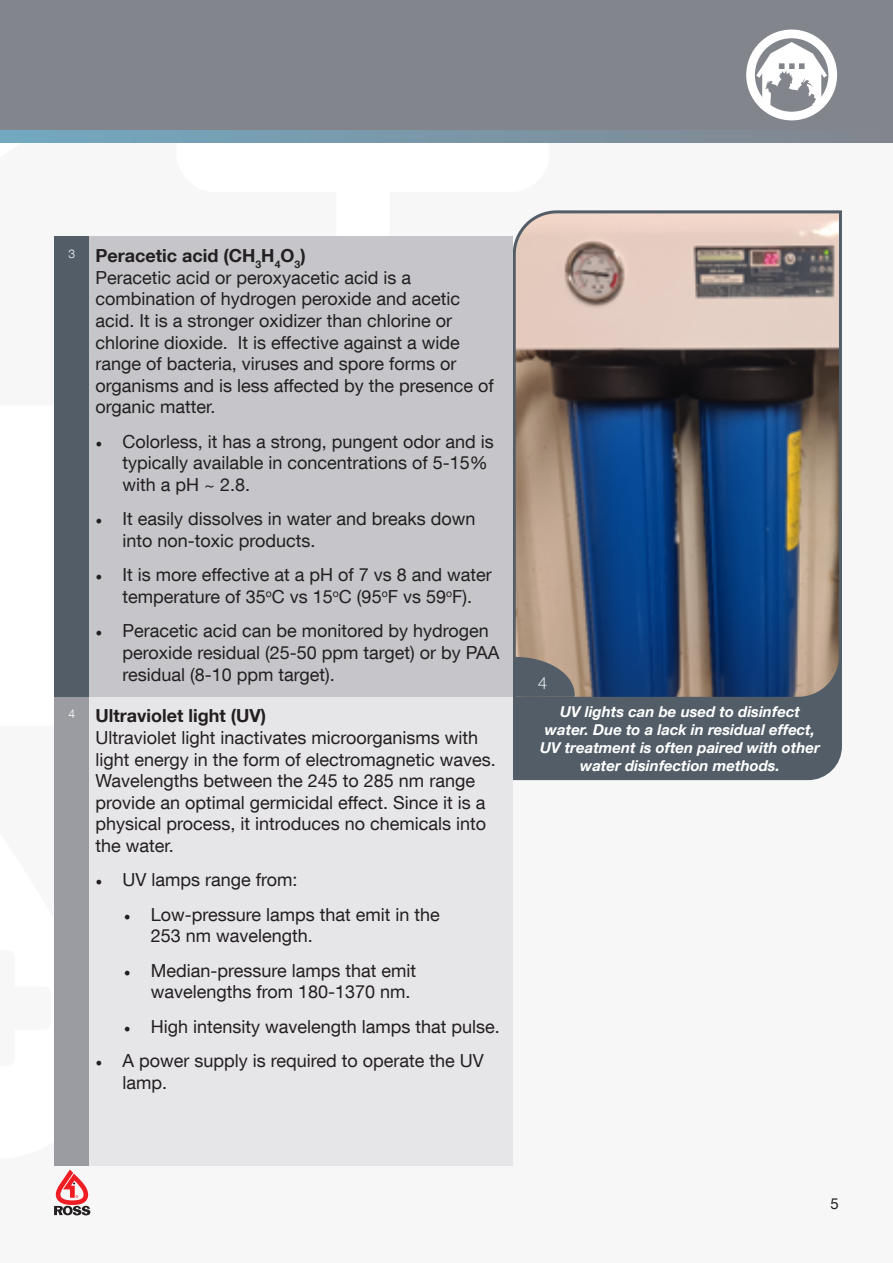
<style>
.page{position:relative;width:893px;height:1263px;background:#fff}
.page>*{position:absolute;margin:0;border:0;box-sizing:border-box;transform-origin:0 0}
.t1{font:18px/21.6px "Helvetica Neue LT Com";color:#231f20}
.t2{font:300 18px "Myriad Pro";color:#fff}
.t3{font:italic 700 15px/18px "Helvetica Neue LT Com";color:#fff;text-align:center}
.t4{font:15px "Helvetica Neue LT Com";color:#231f20}
.s1{font-weight:700}
.s2{font-family:"Minion Pro"}
</style>
<div class="page">
<svg style="left:54px;top:1169px;width:36px;height:46px"></svg>
<div style="left:0;top:0;width:893px;height:143px;background:#83858d"></div>
<svg style="left:0;top:131px;width:717px;height:12px"></svg>
<div style="left:746px;top:30px;width:91px;height:90px;border:9px solid #fff;border-radius:50%"></div>
<svg style="left:756px;top:42px;width:71px;height:63px"></svg>
<div style="left:513px;top:701px;width:329px;height:80px;background:#525d67"></div>
<svg style="left:511px;top:210px;width:331px;height:491px"></svg>
<svg style="left:515px;top:657px;width:60px;height:40px"></svg>
<div style="left:54px;top:237px;width:36px;height:460px;background:#525d67"></div>
<div style="left:90px;top:237px;width:423px;height:460px;background:#c5c5ca"></div>
<div style="left:54px;top:697px;width:36px;height:468px;background:#9b9ba2"></div>
<div style="left:90px;top:697px;width:423px;height:468px;background:#e6e5e7"></div>
<p class="t1" style="left:96px;top:245px;width:400px;text-indent:-27px"><sup>3</sup> <span class="s1">Peracetic acid (CH</span><sub>3</sub><span class="s1">H</span><sub>4</sub><span class="s1">O</span><sub>3</sub><span class="s1">)<br></span>Peracetic acid or peroxyacetic acid is a combination of hydrogen peroxide and acetic acid. It is a stronger oxidizer than chlorine or chlorine dioxide. It is effective against a wide range of bacteria, viruses and spore forms or organisms and is less affected by the presence of organic matter.</p>
<p class="t1" style="left:123px;top:430px;width:373px;text-indent:-27px"><span class="s2">•</span> Colorless, it has a strong, pungent odor and is typically available in concentrations of 5-15% with a pH ~ 2.8.</p>
<p class="t1" style="left:123px;top:508px;width:355px;text-indent:-27px"><span class="s2">•</span> It easily dissolves in water and breaks down into non-toxic products.</p>
<p class="t1" style="left:96px;top:564px;width:398px;text-align:center"><span class="s2">•</span> It is more effective at a pH of 7 vs 8 and water temperature of 35<sup>o</sup>C vs 15<sup>o</sup>C (95<sup>o</sup>F vs 59<sup>o</sup>F).</p>
<p class="t1" style="left:123px;top:620px;width:378px;text-indent:-27px"><span class="s2">•</span> Peracetic acid can be monitored by hydrogen peroxide residual (25-50 ppm target) or by PAA residual (8-10 ppm target).</p>
<p class="t1" style="left:96px;top:705px;width:402px;text-indent:-27px"><sup>4</sup> <span class="s1">Ultraviolet light (UV)<br></span>Ultraviolet light inactivates microorganisms with light energy in the form of electromagnetic waves.<br>Wavelengths between the 245 to 285 nm range provide an optimal germicidal effect. Since it is a physical process, it introduces no chemicals into the water.</p>
<p class="t1" style="left:96px;top:869px;width:204px"><span class="s2">•</span> UV lamps range from:</p>
<p class="t1" style="left:151px;top:903px;width:291px;text-indent:-27px"><span class="s2">•</span> Low-pressure lamps that emit in the<br>253 nm wavelength.</p>
<p class="t1" style="left:151px;top:959px;width:267px;text-indent:-27px"><span class="s2">•</span> Median-pressure lamps that emit wavelengths from 180-1370 nm.</p>
<p class="t1" style="left:124px;top:1015px;width:378px"><span class="s2">•</span> High intensity wavelength lamps that pulse.</p>
<p class="t1" style="left:123px;top:1049px;width:363px;text-indent:-27px"><span class="s2">•</span> A power supply is required to operate the UV lamp.</p>
<p class="t2" style="left:538px;top:672px;width:10px">4</p>
<p class="t3" style="left:540px;top:702px;width:281px">UV lights can be used to disinfect water. Due to a lack in residual effect, UV treatment is often paired with other water disinfection methods.</p>
<p class="t4" style="left:831px;top:1194px;width:10px">5</p>
</div>
